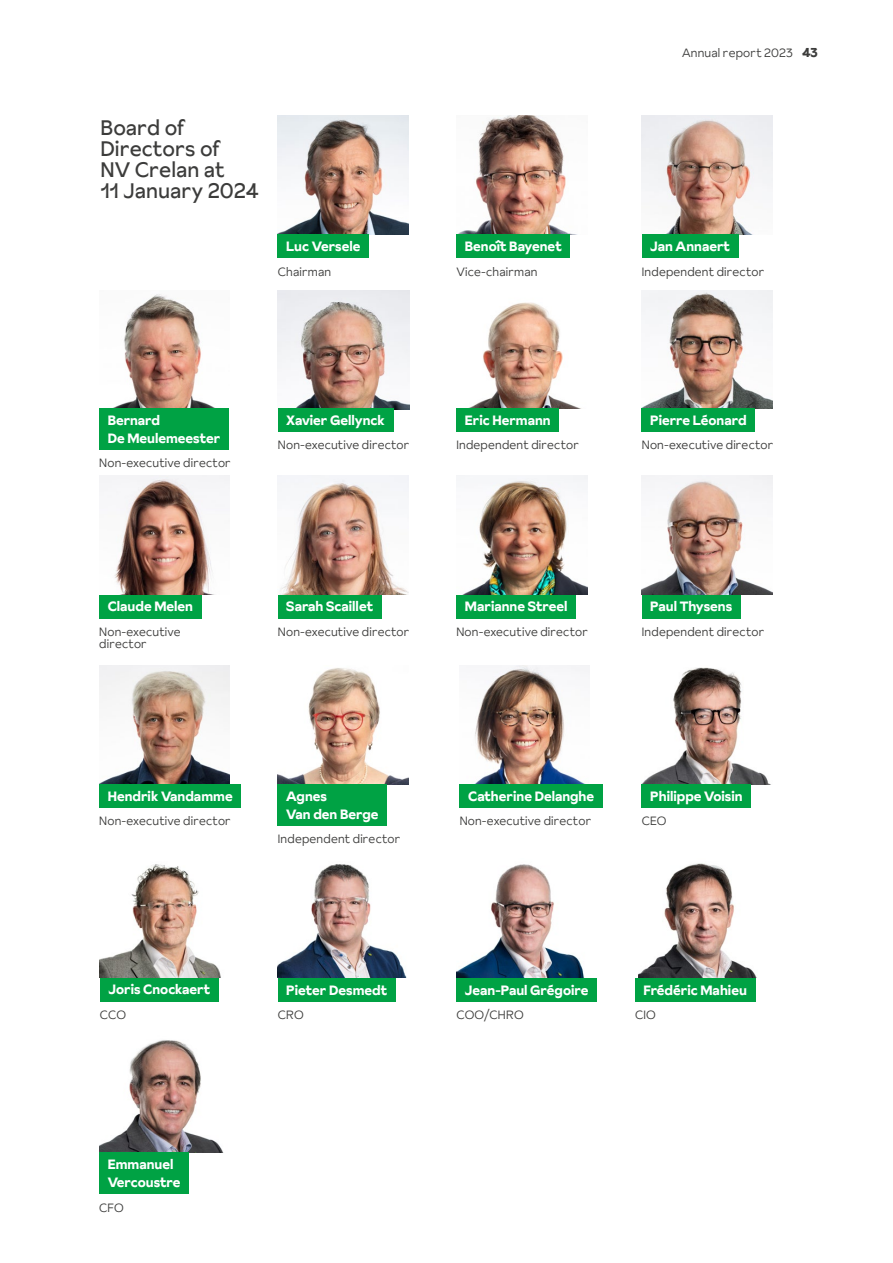
<style>
.page{position:relative;width:893px;height:1263px;background:#fff}
.page>*{position:absolute;margin:0;border:0;box-sizing:border-box;transform-origin:0 0}
.t1{font:21px/21px "Crelan Sunset";color:#3c3c3b}
.t2{font:700 13.5px/18px "Crelan Sunset";color:#fff}
.t3{font:300 12px/12px "Crelan Sunset";letter-spacing:.015em;color:#3c3c3b}
.s1{font-weight:700;font-size:12.9px}
</style>
<div class="page">
<img style="left:278px;top:115px;width:130px;height:119px">
<img style="left:458px;top:115px;width:114px;height:119px">
<img style="left:642px;top:115px;width:130px;height:119px">
<div style="left:278px;top:234px;width:91px;height:24px;background:#00a244"></div>
<div style="left:456px;top:234px;width:114px;height:24px;background:#00a244"></div>
<div style="left:642px;top:234px;width:96px;height:24px;background:#00a244"></div>
<img style="left:113px;top:294px;width:102px;height:114px">
<img style="left:278px;top:291px;width:132px;height:119px">
<img style="left:468px;top:302px;width:113px;height:107px">
<img style="left:642px;top:291px;width:130px;height:118px">
<div style="left:278px;top:408px;width:115px;height:24px;background:#00a244"></div>
<div style="left:456px;top:408px;width:103px;height:24px;background:#00a244"></div>
<div style="left:642px;top:408px;width:113px;height:24px;background:#00a244"></div>
<img style="left:99px;top:475px;width:131px;height:120px">
<div style="left:99px;top:595px;width:103px;height:24px;background:#00a244"></div>
<img style="left:278px;top:475px;width:130px;height:120px">
<img style="left:456px;top:475px;width:131px;height:120px">
<img style="left:642px;top:475px;width:130px;height:120px">
<div style="left:278px;top:595px;width:103px;height:24px;background:#00a244"></div>
<div style="left:456px;top:595px;width:120px;height:24px;background:#00a244"></div>
<div style="left:642px;top:595px;width:99px;height:24px;background:#00a244"></div>
<img style="left:99px;top:665px;width:131px;height:119px">
<img style="left:278px;top:668px;width:130px;height:116px">
<img style="left:642px;top:667px;width:128px;height:117px">
<img style="left:100px;top:864px;width:121px;height:114px">
<div style="left:278px;top:784px;width:109px;height:42px;background:#00a244"></div>
<div style="left:642px;top:784px;width:109px;height:24px;background:#00a244"></div>
<div style="left:100px;top:978px;width:119px;height:23px;background:#00a244"></div>
<img style="left:456px;top:864px;width:129px;height:114px">
<img style="left:638px;top:863px;width:119px;height:115px">
<img style="left:99px;top:1040px;width:124px;height:112px">
<img style="left:278px;top:864px;width:129px;height:114px">
<div style="left:456px;top:978px;width:141px;height:24px;background:#00a244"></div>
<div style="left:635px;top:978px;width:120px;height:24px;background:#00a244"></div>
<div style="left:99px;top:1152px;width:90px;height:42px;background:#00a244"></div>
<div style="left:278px;top:978px;width:118px;height:24px;background:#00a244"></div>
<div style="left:99px;top:408px;width:130px;height:42px;background:#00a244"></div>
<div style="left:99px;top:784px;width:142px;height:24px;background:#00a244"></div>
<img style="left:474px;top:665px;width:115px;height:119px">
<div style="left:460px;top:784px;width:143px;height:24px;background:#00a244"></div>
<h1 class="t1" style="left:100px;top:117px;width:160px">Board of<br>Directors of<br>NV Crelan at<br>11 January 2024</h1>
<p class="t2" style="left:286px;top:237px;width:76px">Luc Versele</p>
<p class="t3" style="left:278px;top:265px;width:55px">Chairman</p>
<p class="t2" style="left:465px;top:237px;width:98px">Benoît Bayenet</p>
<p class="t3" style="left:456px;top:265px;width:83px">Vice-chairman</p>
<p class="t2" style="left:108px;top:411px;width:114px">Bernard<br>De Meulemeester</p>
<p class="t3" style="left:99px;top:457px;width:133px">Non-executive director</p>
<p class="t2" style="left:286px;top:411px;width:100px">Xavier Gellynck</p>
<p class="t3" style="left:278px;top:439px;width:133px">Non-executive director</p>
<p class="t2" style="left:465px;top:411px;width:87px">Eric Hermann</p>
<p class="t3" style="left:456px;top:439px;width:124px">Independent director</p>
<p class="t2" style="left:108px;top:597px;width:87px">Claude Melen</p>
<p class="t3" style="left:99px;top:625px;width:83px">Non-executive director</p>
<p class="t2" style="left:286px;top:597px;width:88px">Sarah Scaillet</p>
<p class="t3" style="left:278px;top:625px;width:133px">Non-executive director</p>
<p class="t2" style="left:465px;top:597px;width:104px">Marianne Streel</p>
<p class="t3" style="left:456px;top:625px;width:133px">Non-executive director</p>
<p class="t3" style="left:682px;top:47px;width:137px">Annual report 2023 <span class="s1">43</span></p>
<p class="t2" style="left:650px;top:237px;width:81px">Jan Annaert</p>
<p class="t3" style="left:642px;top:265px;width:124px">Independent director</p>
<p class="t2" style="left:650px;top:411px;width:98px">Pierre Léonard</p>
<p class="t3" style="left:642px;top:439px;width:133px">Non-executive director</p>
<p class="t2" style="left:650px;top:597px;width:83px">Paul Thysens</p>
<p class="t3" style="left:642px;top:625px;width:124px">Independent director</p>
<p class="t2" style="left:108px;top:787px;width:126px">Hendrik Vandamme</p>
<p class="t3" style="left:99px;top:815px;width:133px">Non-executive director</p>
<p class="t2" style="left:286px;top:787px;width:94px">Agnes<br>Van den Berge</p>
<p class="t3" style="left:278px;top:833px;width:124px">Independent director</p>
<p class="t2" style="left:108px;top:980px;width:103px">Joris Cnockaert</p>
<p class="t3" style="left:100px;top:1008px;width:28px">CCO</p>
<p class="t2" style="left:286px;top:981px;width:102px">Pieter Desmedt</p>
<p class="t3" style="left:278px;top:1009px;width:27px">CRO</p>
<p class="t2" style="left:108px;top:1155px;width:74px">Emmanuel<br>Vercoustre</p>
<p class="t3" style="left:99px;top:1201px;width:26px">CFO</p>
<p class="t2" style="left:468px;top:787px;width:128px">Catherine Delanghe</p>
<p class="t3" style="left:460px;top:815px;width:133px">Non-executive director</p>
<p class="t2" style="left:650px;top:787px;width:94px">Philippe Voisin</p>
<p class="t3" style="left:642px;top:815px;width:26px">CEO</p>
<p class="t2" style="left:465px;top:981px;width:125px">Jean-Paul Grégoire</p>
<p class="t3" style="left:456px;top:1009px;width:69px">COO/CHRO</p>
<p class="t2" style="left:643px;top:981px;width:105px">Frédéric Mahieu</p>
<p class="t3" style="left:635px;top:1009px;width:22px">CIO</p>
</div>
